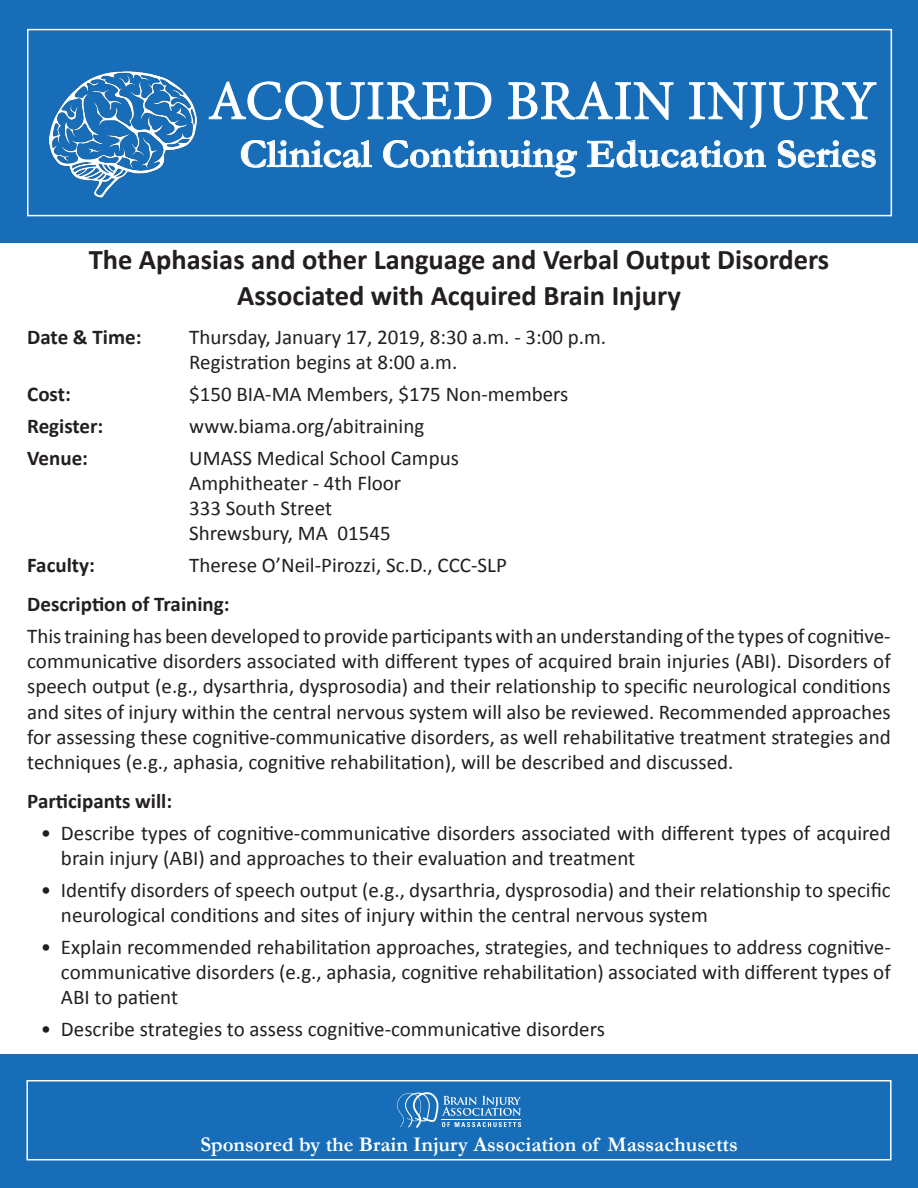
<style>
.page{position:relative;width:918px;height:1188px;background:#fff}
.page>*{position:absolute;margin:0;border:0;box-sizing:border-box;transform-origin:0 0}
.t1{font:55.5px "Minion Pro";letter-spacing:.01em;color:#fff}
.t2{font:700 40.5px "Garamond";color:#fff}
.t3{font:700 28.5px "Calibri";color:#231f20}
.t4{font:21px/25.2px "Calibri";color:#231f20;text-align:justify}
.t5{font:700 21px "Calibri";color:#231f20}
.t6{font:700 21px "Garamond";color:#fff}
</style>
<div class="page">
<div style="left:0;top:0;width:918px;height:243px;background:#176db7"></div>
<svg style="left:208px;top:81px;width:284px;height:47px"></svg>
<svg style="left:508px;top:81px;width:166px;height:39px"></svg>
<svg style="left:689px;top:82px;width:188px;height:47px"></svg>
<svg style="left:241px;top:140px;width:131px;height:28px"></svg>
<svg style="left:383px;top:140px;width:194px;height:38px"></svg>
<svg style="left:587px;top:140px;width:179px;height:28px"></svg>
<svg style="left:778px;top:140px;width:98px;height:28px"></svg>
<div style="left:27px;top:29px;width:865px;height:187px;border:2px solid #fff"></div>
<img style="left:50px;top:71px;width:146px;height:126px">
<div style="left:0;top:1054px;width:918px;height:134px;background:#176db7"></div>
<svg style="left:397px;top:1092px;width:124px;height:36px"></svg>
<div style="left:26px;top:1080px;width:866px;height:80px;border:2px solid #fff"></div>
<h1 class="t1" style="left:208px;top:64px;width:670px">ACQUIRED BRAIN INJURY</h1>
<h2 class="t2" style="left:240px;top:126px;width:639px">Clinical Continuing Education Series</h2>
<p class="t3" style="left:89px;top:241px;width:742px">The Aphasias and other Language and Verbal Output Disorders</p>
<p class="t3" style="left:237px;top:277px;width:445px">Associated with Acquired Brain Injury</p>
<p class="t5" style="left:27px;top:323px;width:116px">Date &amp; Time:</p>
<p class="t4" style="left:189px;top:324px;width:418px">Thursday, January 17, 2019, 8:30 a.m. - 3:00 p.m.</p>
<p class="t4" style="left:189px;top:349px;width:270px">Registration begins at 8:00 a.m.</p>
<p class="t5" style="left:27px;top:381px;width:45px">Cost:</p>
<p class="t4" style="left:189px;top:381px;width:381px">$150 BIA-MA Members, $175 Non-members</p>
<p class="t5" style="left:27px;top:412px;width:78px">Register:</p>
<p class="t4" style="left:189px;top:413px;width:237px">www.biama.org/abitraining</p>
<p class="t5" style="left:27px;top:444px;width:62px">Venue:</p>
<p class="t4" style="left:189px;top:445px;width:271px">UMASS Medical School Campus</p>
<p class="t4" style="left:189px;top:471px;width:214px">Amphitheater - 4th Floor</p>
<p class="t4" style="left:189px;top:496px;width:144px">333 South Street</p>
<p class="t4" style="left:189px;top:521px;width:203px">Shrewsbury, MA 01545</p>
<p class="t5" style="left:27px;top:552px;width:69px">Faculty:</p>
<p class="t4" style="left:189px;top:553px;width:319px">Therese O’Neil-Pirozzi, Sc.D., CCC-SLP</p>
<p class="t5" style="left:27px;top:591px;width:204px">Description of Training:</p>
<p class="t4" style="left:27px;top:624px;width:865px">Thistraining has been developed to provide participantswith an understanding ofthe types of cognitive&shy;communicative disorders associated with different types of acquired brain injuries (ABI). Disorders of speech output (e.g., dysarthria, dysprosodia) and their relationship to specific neurological conditions and sites of injury within the central nervous system will also be reviewed. Recommended approaches for assessing these cognitive-communicative disorders, as well rehabilitative treatment strategies and techniques (e.g., aphasia, cognitive rehabilitation), will be described and discussed.</p>
<p class="t5" style="left:27px;top:787px;width:146px">Participants will:</p>
<p class="t4" style="left:61px;top:820px;width:831px;text-indent:-20px">• Describe types of cognitive-communicative disorders associated with different types of acquired brain injury (ABI) and approaches to their evaluation and treatment</p>
<p class="t4" style="left:61px;top:877px;width:831px;text-indent:-20px">• Identify disorders of speech output (e.g., dysarthria, dysprosodia) and their relationship to specific neurological conditions and sites of injury within the central nervous system</p>
<p class="t4" style="left:61px;top:934px;width:831px;text-indent:-20px">• Explain recommended rehabilitation approaches, strategies, and techniques to address cognitive&shy;communicative disorders (e.g., aphasia, cognitive rehabilitation) associated with different types of ABI to patient</p>
<p class="t4" style="left:41px;top:1017px;width:566px">• Describe strategies to assess cognitive-communicative disorders</p>
<p class="t6" style="left:200px;top:1130px;width:539px">Sponsored by the Brain Injury Association of Massachusetts</p>
</div>
